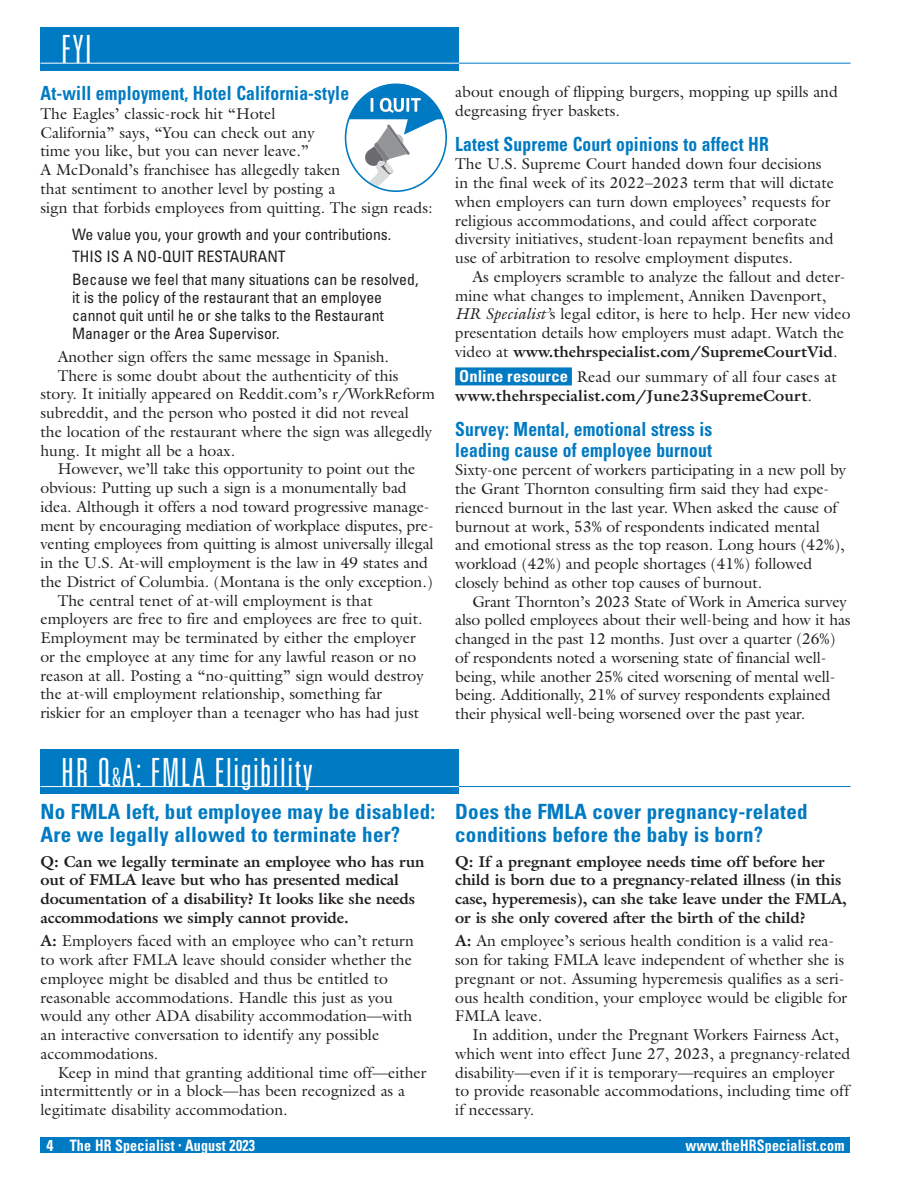
<style>
.page{position:relative;width:918px;height:1188px;background:#fff}
.page>*{position:absolute;margin:0;border:0;box-sizing:border-box;transform-origin:0 0}
.t1{font:300 ultra-condensed 38.85px "Univers LT Std";letter-spacing:.04em;color:#fff}
.t2{font:700 condensed 21px/22.5px "Univers LT Std";letter-spacing:.01em;color:#007ac2}
.t3{font:700 condensed 19.5px/21px "Univers LT Std";letter-spacing:.01em;color:#007ac2;scale:.9 1}
.t4{font:15.75px/18.8px "Galliard Std";color:#231f20}
.t5{font:700 15.75px/18.8px "Galliard Std";letter-spacing:-.01em;color:#231f20}
.t6{font:condensed 15.75px/22.5px "Univers LT Std";color:#231f20}
.t7{font:700 15.75px/18.8px "Galliard Std";letter-spacing:.01em;color:#231f20}
.t8{font:700 condensed 15.75px "Univers LT Std";letter-spacing:.015em;color:#fff}
.t9{font:700 condensed 15.75px "Univers LT Std";letter-spacing:.015em;color:#fff;scale:.89 1}
.s1{font-size:25.35px}
.s2{font-weight:700}
.s3{font-style:italic}
.s4{font-family:"Univers LT Std";font-stretch:condensed;font-size:16.5px;color:#fff}
.s5{font-weight:400}
</style>
<div class="page">
<div style="left:40px;top:1137px;width:810px;height:16px;background:#007ac2"></div>
<hr style="left:436px;top:63px;width:414px;height:1px;background:#007ac2">
<div style="left:40px;top:750px;width:419px;height:44px;background:#007ac2"></div>
<hr style="left:436px;top:786px;width:414px;height:1px;background:#007ac2">
<hr style="left:40px;top:786px;width:419px;height:1px;background:#fff">
<div style="left:455px;top:367px;width:117px;height:18px;background:#007ac2"></div>
<div style="left:40px;top:27px;width:419px;height:43px;background:#007ac2"></div>
<hr style="left:40px;top:63px;width:419px;height:1px;background:#fff">
<svg style="left:349px;top:83px;width:98px;height:104px"></svg>
<h1 class="t1" style="left:61px;top:29px;width:32px">FYI</h1>
<p class="t3" style="left:40px;top:83px;width:344px">At-will employment, Hotel California-style</p>
<p class="t4" style="left:40px;top:104px;width:393px">The Eagles’ classic-rock hit “Hotel<br>California” says, “You can check out any<br>time you like, but you can never leave.”<br>A McDonald’s franchisee has allegedly taken<br>that sentiment to another level by posting a<br>sign that forbids employees from quitting. The sign reads:</p>
<p class="t6" style="left:72px;top:223px;width:348px">We value you, your growth and your contributions.<br>THIS IS A NO-QUIT RESTAURANT<br>Because we feel that many situations can be resolved,</p>
<p class="t6" style="left:72px;top:288px;width:313px;line-height:18px;text-align:justify">it is the policy of the restaurant that an employee cannot quit until he or she talks to the Restaurant Manager or the Area Supervisor.</p>
<p class="t4" style="left:58px;top:347px;width:333px">Another sign offers the same message in Spanish.</p>
<p class="t4" style="left:58px;top:366px;width:342px">There is some doubt about the authenticity of this</p>
<p class="t4" style="left:40px;top:385px;width:396px">story. It initially appeared on Reddit.com’s r/WorkReform</p>
<p class="t4" style="left:40px;top:403px;width:370px">subreddit, and the person who posted it did not reveal</p>
<p class="t4" style="left:40px;top:422px;width:393px">the location of the restaurant where the sign was allegedly</p>
<p class="t4" style="left:40px;top:441px;width:196px">hung. It might all be a hoax.</p>
<p class="t4" style="left:58px;top:459px;width:359px">However, we’ll take this opportunity to point out the</p>
<p class="t4" style="left:40px;top:478px;width:368px">obvious: Putting up such a sign is a monumentally bad</p>
<p class="t4" style="left:40px;top:497px;width:391px">idea. Although it offers a nod toward progressive manage-</p>
<p class="t4" style="left:40px;top:516px;width:395px">ment by encouraging mediation of workplace disputes, pre-</p>
<p class="t4" style="left:40px;top:534px;width:395px">venting employees from quitting is almost universally illegal</p>
<p class="t4" style="left:40px;top:553px;width:389px">in the U.S. At-will employment is the law in 49 states and</p>
<p class="t4" style="left:40px;top:572px;width:394px">the District of Columbia. (Montana is the only exception.)</p>
<p class="t4" style="left:58px;top:591px;width:316px">The central tenet of at-will employment is that</p>
<p class="t4" style="left:40px;top:609px;width:383px">employers are free to fire and employees are free to quit.</p>
<p class="t4" style="left:40px;top:628px;width:377px">Employment may be terminated by either the employer</p>
<p class="t4" style="left:40px;top:647px;width:377px">or the employee at any time for any lawful reason or no</p>
<p class="t4" style="left:40px;top:666px;width:385px">reason at all. Posting a “no-quitting” sign would destroy</p>
<p class="t4" style="left:40px;top:684px;width:343px">the at-will employment relationship, something far</p>
<p class="t4" style="left:40px;top:703px;width:380px">riskier for an employer than a teenager who has had just</p>
<h1 class="t1" style="left:61px;top:752px;width:253px">HR Q<span class="s1">&amp;</span>A: FMLA Eligibility</h1>
<h2 class="t2" style="left:40px;top:801px;width:396px">No FMLA left, but employee may be disabled:<br>Are we legally allowed to terminate her?</h2>
<p class="t5" style="left:40px;top:852px;width:386px">Q: Can we legally terminate an employee who has run out of FMLA leave but who has presented medical documentation of a disability? It looks like she needs accommodations we simply cannot provide.</p>
<p class="t4" style="left:40px;top:931px;width:375px"><span class="s2">A:</span> Employers faced with an employee who can’t return to work after FMLA leave should consider whether the employee might be disabled and thus be entitled to reasonable accommodations. Handle this just as you would any other ADA disability accommodation—with an interactive conversation to identify any possible accommodations.</p>
<p class="t4" style="left:40px;top:1063px;width:388px;text-indent:17px">Keep in mind that granting additional time off—either intermittently or in a block—has been recognized as a legitimate disability accommodation.</p>
<p class="t4" style="left:455px;top:82px;width:384px">about enough of flipping burgers, mopping up spills and degreasing fryer baskets.</p>
<p class="t3" style="left:455px;top:133px;width:350px">Latest Supreme Court opinions to affect HR</p>
<p class="t4" style="left:455px;top:154px;width:380px">The U.S. Supreme Court handed down four decisions in the final week of its 2022–2023 term that will dictate when employers can turn down employees’ requests for religious accommodations, and could affect corporate diversity initiatives, student-loan repayment benefits and use of arbitration to resolve employment disputes.</p>
<p class="t4" style="left:455px;top:267px;width:397px;text-indent:17px">As employers scramble to analyze the fallout and deter&shy;mine what changes to implement, Anniken Davenport, <span class="s3">HR Specialist’</span>s legal editor, is here to help. Her new video presentation details how employers must adapt. Watch the video at <span class="s2">www.thehrspecialist.com/SupremeCourtVid</span>.</p>
<p class="t7" style="left:455px;top:367px;width:383px"><span class="s4">Online resource</span> <span class="s5">Read our summary of all four cases at </span>www.thehrspecialist.com/June23SupremeCourt<span class="s5">.</span></p>
<p class="t3" style="left:455px;top:418px;width:287px">Survey: Mental, emotional stress is leading cause of employee burnout</p>
<p class="t4" style="left:455px;top:460px;width:392px">Sixty-one percent of workers participating in a new poll by the Grant Thornton consulting firm said they had expe&shy;rienced burnout in the last year. When asked the cause of burnout at work, 53% of respondents indicated mental and emotional stress as the top reason. Long hours (42%), workload (42%) and people shortages (41%) followed closely behind as other top causes of burnout.</p>
<p class="t4" style="left:455px;top:592px;width:397px;text-indent:17px">Grant Thornton’s 2023 State of Work in America survey also polled employees about their well-being and how it has changed in the past 12 months. Just over a quarter (26%) of respondents noted a worsening state of financial well&shy;being, while another 25% cited worsening of mental well&shy;being. Additionally, 21% of survey respondents explained their physical well-being worsened over the past year.</p>
<h2 class="t2" style="left:455px;top:801px;width:354px">Does the FMLA cover pregnancy-related conditions before the baby is born?</h2>
<p class="t5" style="left:455px;top:852px;width:393px">Q: If a pregnant employee needs time off before her child is born due to a pregnancy-related illness (in this case, hyperemesis), can she take leave under the FMLA, or is she only covered after the birth of the child?</p>
<p class="t4" style="left:455px;top:931px;width:393px"><span class="s2">A:</span> An employee’s serious health condition is a valid rea&shy;son for taking FMLA leave independent of whether she is pregnant or not. Assuming hyperemesis qualifies as a seri&shy;ous health condition, your employee would be eligible for FMLA leave.</p>
<p class="t4" style="left:455px;top:1025px;width:397px;text-indent:17px">In addition, under the Pregnant Workers Fairness Act, which went into effect June 27, 2023, a pregnancy-related disability—even if it is temporary—requires an employer to provide reasonable accommodations, including time off if necessary.</p>
<p class="t8" style="left:46px;top:1135px;width:210px">4 The HR Specialist <sup>•</sup> August 2023</p>
<p class="t9" style="left:685px;top:1135px;width:180px">www.theHRSpecialist.com</p>
</div>
